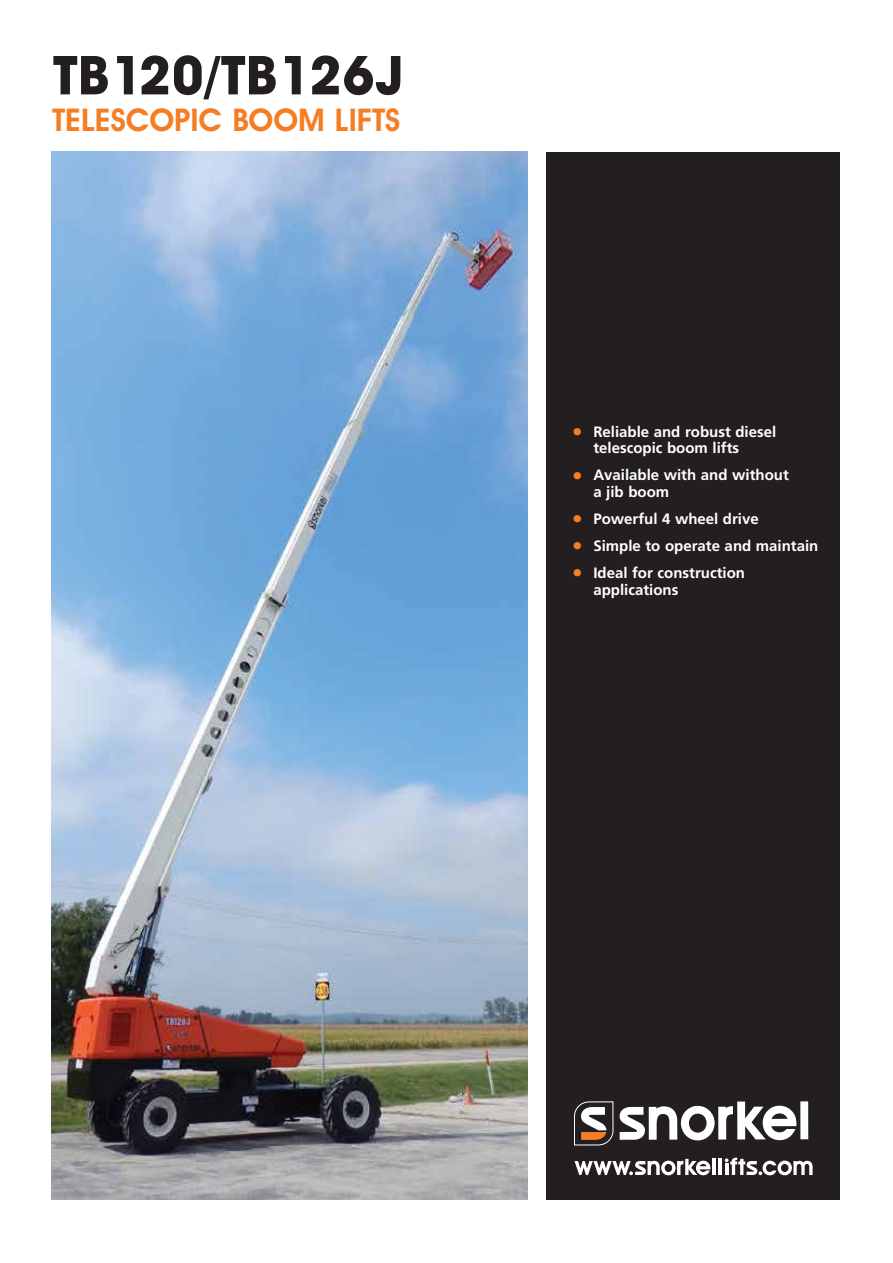
<style>
.page{position:relative;width:893px;height:1263px;background:#fff}
.page>*{position:absolute;margin:0;border:0;box-sizing:border-box;transform-origin:0 0}
.t1{font:700 54px "Avant Garde IT Cby BT";letter-spacing:.02em;color:#231f20}
.t2{font:600 31.5px "Avant Garde IT Cby BT";color:#f57e25}
.t3{font:700 15px/16.5px "Frutiger";color:#fff}
.s1{font-size:21px;color:#f57e25}
</style>
<div class="page">
<div style="left:546px;top:152px;width:294px;height:1047px;background:#231f20"></div>
<div style="left:800px;top:1101px;width:8px;height:38px;background:#fff"></div>
<svg style="left:620px;top:1101px;width:176px;height:39px"></svg>
<svg style="left:574px;top:1101px;width:39px;height:44px"></svg>
<img style="left:51px;top:152px;width:476px;height:1047px">
<hr style="left:712px;top:1159px;width:3px;height:16px;background:#fff">
<hr style="left:719px;top:1159px;width:3px;height:16px;background:#fff">
<svg style="left:574px;top:1159px;width:136px;height:16px"></svg>
<svg style="left:725px;top:1157px;width:88px;height:18px"></svg>
<h1 class="t1" style="left:53px;top:42px;width:352px">TB120/TB126J</h1>
<h2 class="t2" style="left:52px;top:101px;width:350px">TELESCOPIC BOOM LIFTS</h2>
<p class="t3" style="left:593px;top:423px;width:184px;text-indent:-21px"><span class="s1">•</span> Reliable and robust diesel telescopic boom lifts</p>
<p class="t3" style="left:593px;top:467px;width:197px;text-indent:-21px"><span class="s1">•</span> Available with and without a jib boom</p>
<p class="t3" style="left:572px;top:510px;width:188px"><span class="s1">•</span> Powerful 4 wheel drive</p>
<p class="t3" style="left:572px;top:538px;width:248px"><span class="s1">•</span> Simple to operate and maintain</p>
<p class="t3" style="left:593px;top:565px;width:153px;text-indent:-21px"><span class="s1">•</span> Ideal for construction applications</p>
</div>
